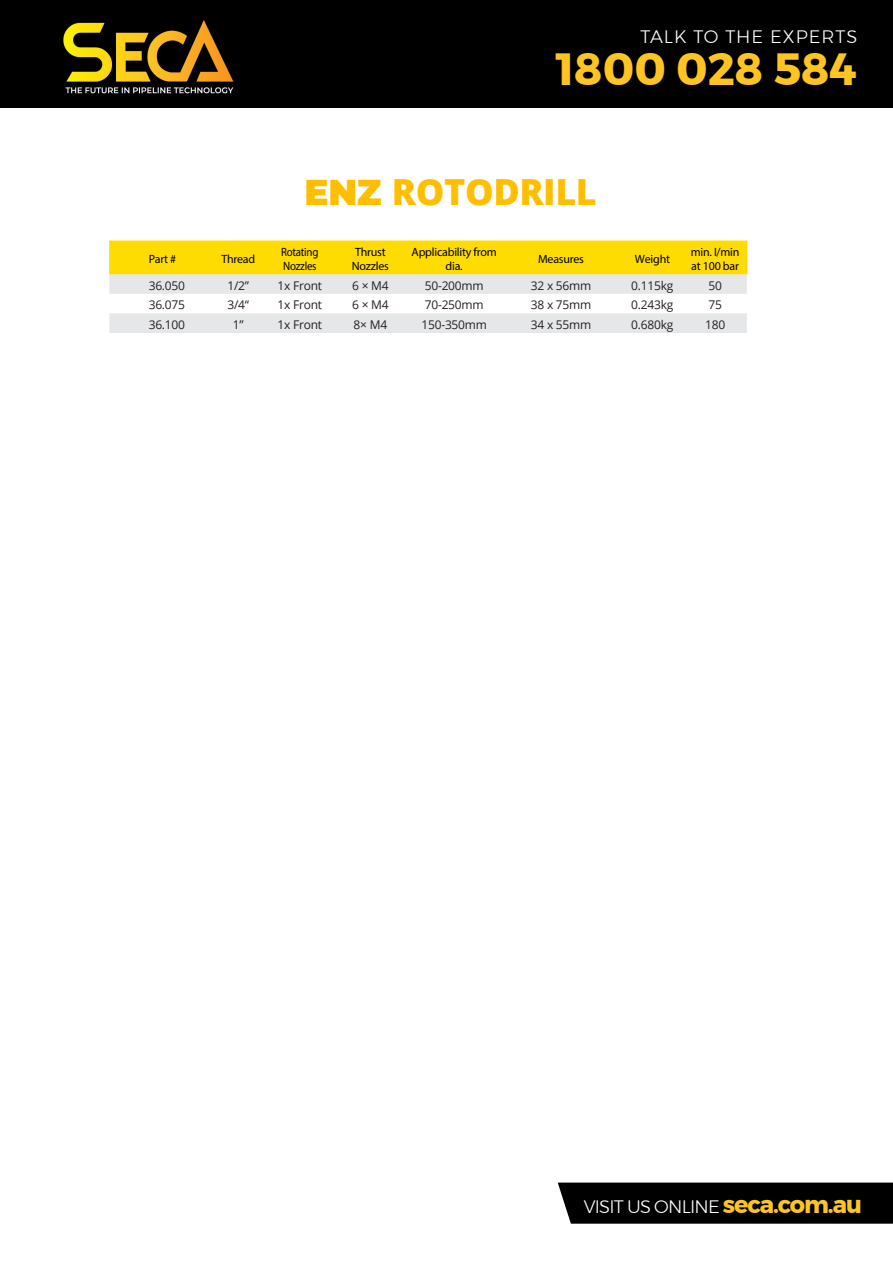
<style>
.page{position:relative;width:893px;height:1263px;background:#fff}
.page>*{position:absolute;margin:0;border:0;box-sizing:border-box;transform-origin:0 0}
.t1{font:700 45px "Montserrat";color:#fec422}
.t2{font:800 36px "Open Sans";letter-spacing:-.01em;color:#ffbf00}
.t3{font:300 18px "Montserrat";letter-spacing:-.045em;color:#fff}
.t4{font:300 18px "Montserrat";letter-spacing:.055em;color:#fff}
.t5{font:12px "Open Sans";letter-spacing:-.02em;color:#231f20}
.t6{font:12px/13.5px "Myriad Pro";letter-spacing:-.02em;color:#000}
.t7{font:12px/13.5px "Myriad Pro";letter-spacing:-.02em;color:#000;scale:.91 1}
.s1{font-family:"Montserrat";font-weight:900}
.s2{font-weight:700;font-size:24px;color:#fec422}
</style>
<div class="page">
<svg style="left:109px;top:241px;width:638px;height:92px"></svg>
<div style="left:558px;top:1182px;width:335px;height:42px;background:#000"></div>
<div style="left:0;top:0;width:893px;height:107px;background:#000"></div>
<img style="left:42px;top:20px;width:214px;height:76px">
<h3 class="t4" style="left:640px;top:23px;width:218px">TALK TO THE EXPERTS</h3>
<h1 class="t1" style="left:556px;top:33px;width:302px">1800 028 584</h1>
<p class="t2" style="left:304px;top:164px;width:294px"><span class="s1">ENZ</span> ROTODRILL</p>
<p class="t6" style="left:149px;top:252px;width:29px">Part #</p>
<p class="t6" style="left:221px;top:252px;width:35px">Thread</p>
<p class="t7" style="left:281px;top:245px;width:43px">Rotating<br>Nozzles</p>
<p class="t6" style="left:352px;top:245px;width:38px">Thrust<br>Nozzles</p>
<p class="t6" style="left:412px;top:245px;width:87px;text-align:center">Applicability from dia.</p>
<p class="t6" style="left:538px;top:252px;width:47px">Measures</p>
<p class="t6" style="left:635px;top:252px;width:37px">Weight</p>
<p class="t6" style="left:691px;top:245px;width:50px">min. I/min at 100 bar</p>
<p class="t5" style="left:149px;top:277px;width:38px">36.050</p>
<p class="t5" style="left:227px;top:277px;width:23px">1/2”</p>
<p class="t5" style="left:278px;top:277px;width:46px">1x Front</p>
<p class="t5" style="left:352px;top:277px;width:38px">6 × M4</p>
<p class="t5" style="left:425px;top:277px;width:60px">50-200mm</p>
<p class="t5" style="left:531px;top:277px;width:62px">32 x 56mm</p>
<p class="t5" style="left:631px;top:277px;width:44px">0.115kg</p>
<p class="t5" style="left:708px;top:277px;width:15px">50</p>
<p class="t5" style="left:149px;top:297px;width:38px">36.075</p>
<p class="t5" style="left:227px;top:297px;width:23px">3/4“</p>
<p class="t5" style="left:278px;top:297px;width:46px">1x Front</p>
<p class="t5" style="left:352px;top:297px;width:38px">6 × M4</p>
<p class="t5" style="left:425px;top:297px;width:60px">70-250mm</p>
<p class="t5" style="left:531px;top:297px;width:62px">38 x 75mm</p>
<p class="t5" style="left:631px;top:297px;width:44px">0.243kg</p>
<p class="t5" style="left:708px;top:297px;width:15px">75</p>
<p class="t5" style="left:149px;top:316px;width:38px">36.100</p>
<p class="t5" style="left:233px;top:316px;width:12px">1”</p>
<p class="t5" style="left:278px;top:316px;width:46px">1x Front</p>
<p class="t5" style="left:354px;top:316px;width:35px">8× M4</p>
<p class="t5" style="left:421px;top:316px;width:67px">150-350mm</p>
<p class="t5" style="left:531px;top:316px;width:62px">34 x 55mm</p>
<p class="t5" style="left:631px;top:316px;width:44px">0.680kg</p>
<p class="t5" style="left:705px;top:316px;width:22px">180</p>
<h3 class="t3" style="left:584px;top:1193px;width:280px">VISIT US ONLINE <span class="s2">seca.com.au</span></h3>
</div>
